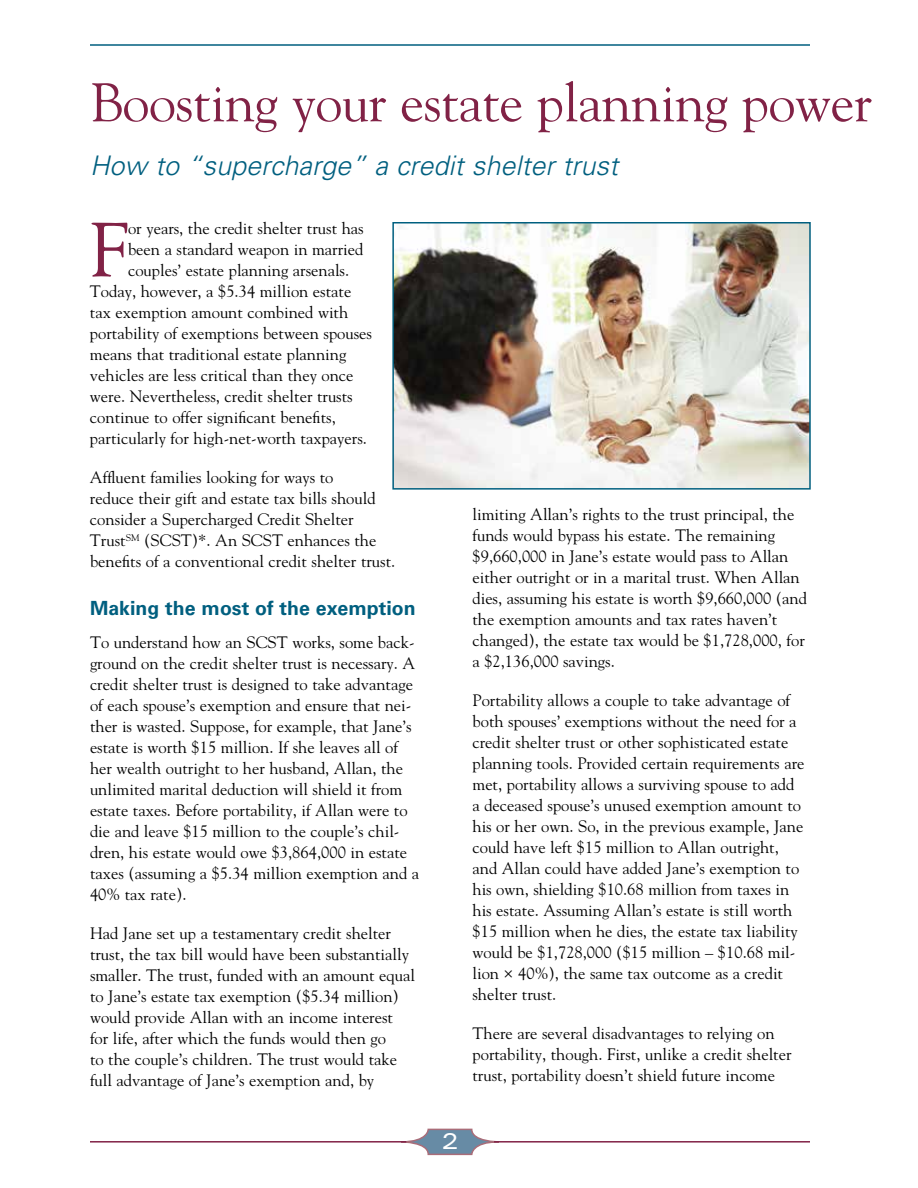
<style>
.page{position:relative;width:918px;height:1188px;background:#fff}
.page>*{position:absolute;margin:0;border:0;box-sizing:border-box;transform-origin:0 0}
.t1{font:76.2px "Goudy Std";color:#812246}
.t2{font:54px "Goudy Std";letter-spacing:-.01em;color:#812246}
.t3{font:italic 300 27px "Univers LT Std";color:#005f7f}
.t4{font:expanded 22.5px "Univers LT Std";color:#fff}
.t5{font:700 19.5px "Univers LT Std";color:#005f7f}
.t6{font:16.5px/21px "Goudy Std";color:#000}
</style>
<div class="page">
<hr style="left:90px;top:44px;width:720px;height:2px;background:#005f7f">
<svg style="left:406px;top:1128px;width:89px;height:28px"></svg>
<hr style="left:90px;top:1141px;width:316px;height:2px;background:#812246">
<hr style="left:494px;top:1141px;width:316px;height:2px;background:#812246">
<img style="left:395px;top:225px;width:413px;height:262px">
<div style="left:392px;top:222px;width:419px;height:268px;border:2px solid #005f7f"></div>
<h2 class="t2" style="left:90px;top:69px;width:783px">Boosting your estate planning power</h2>
<h3 class="t3" style="left:90px;top:149px;width:530px">How to “supercharge” a credit shelter trust</h3>
<h1 class="t1" style="left:90px;top:203px;width:40px">F</h1>
<p class="t6" style="left:128px;top:218px;width:237px">or years, the credit shelter trust has</p>
<p class="t6" style="left:128px;top:239px;width:237px">been a standard weapon in married</p>
<p class="t6" style="left:128px;top:260px;width:223px">couples’ estate planning arsenals.</p>
<p class="t6" style="left:90px;top:281px;width:263px">Today, however, a $5.34 million estate</p>
<p class="t6" style="left:90px;top:302px;width:260px">tax exemption amount combined with</p>
<p class="t6" style="left:90px;top:323px;width:284px">portability of exemptions between spouses</p>
<p class="t6" style="left:90px;top:344px;width:258px">means that traditional estate planning</p>
<p class="t6" style="left:90px;top:365px;width:265px">vehicles are less critical than they once</p>
<p class="t6" style="left:90px;top:386px;width:264px">were. Nevertheless, credit shelter trusts</p>
<p class="t6" style="left:90px;top:407px;width:247px">continue to offer significant benefits,</p>
<p class="t6" style="left:90px;top:428px;width:279px">particularly for high-net-worth taxpayers.</p>
<p class="t6" style="left:90px;top:467px;width:307px">Affluent families looking for ways to<br>reduce their gift and estate tax bills should consider a Supercharged Credit Shelter Trust<sup>SM</sup> (SCST)*. An SCST enhances the benefits of a conventional credit shelter trust.</p>
<p class="t5" style="left:90px;top:597px;width:327px">Making the most of the exemption</p>
<p class="t6" style="left:90px;top:632px;width:331px">To understand how an SCST works, some back&shy;ground on the credit shelter trust is necessary. A credit shelter trust is designed to take advantage of each spouse’s exemption and ensure that nei&shy;ther is wasted. Suppose, for example, that Jane’s estate is worth $15 million. If she leaves all of her wealth outright to her husband, Allan, the unlimited marital deduction will shield it from estate taxes. Before portability, if Allan were to die and leave $15 million to the couple’s chil&shy;dren, his estate would owe $3,864,000 in estate taxes (assuming a $5.34 million exemption and a 40% tax rate).</p>
<p class="t6" style="left:90px;top:923px;width:327px">Had Jane set up a testamentary credit shelter trust, the tax bill would have been substantially smaller. The trust, funded with an amount equal to Jane’s estate tax exemption ($5.34 million) would provide Allan with an income interest for life, after which the funds would then go<br>to the couple’s children. The trust would take full advantage of Jane’s exemption and, by</p>
<p class="t6" style="left:473px;top:504px;width:336px">limiting Allan’s rights to the trust principal, the funds would bypass his estate. The remaining $9,660,000 in Jane’s estate would pass to Allan either outright or in a marital trust. When Allan dies, assuming his estate is worth $9,660,000 (and the exemption amounts and tax rates haven’t changed), the estate tax would be $1,728,000, for a $2,136,000 savings.</p>
<p class="t6" style="left:473px;top:690px;width:333px">Portability allows a couple to take advantage of both spouses’ exemptions without the need for a credit shelter trust or other sophisticated estate planning tools. Provided certain requirements are met, portability allows a surviving spouse to add a deceased spouse’s unused exemption amount to his or her own. So, in the previous example, Jane could have left $15 million to Allan outright, and Allan could have added Jane’s exemption to his own, shielding $10.68 million from taxes in his estate. Assuming Allan’s estate is still worth $15 million when he dies, the estate tax liability would be $1,728,000 ($15 million – $10.68 mil&shy;lion × 40%), the same tax outcome as a credit shelter trust.</p>
<p class="t6" style="left:473px;top:1023px;width:321px">There are several disadvantages to relying on portability, though. First, unlike a credit shelter trust, portability doesn’t shield future income</p>
<h3 class="t4" style="left:442px;top:1128px;width:18px">2</h3>
</div>
